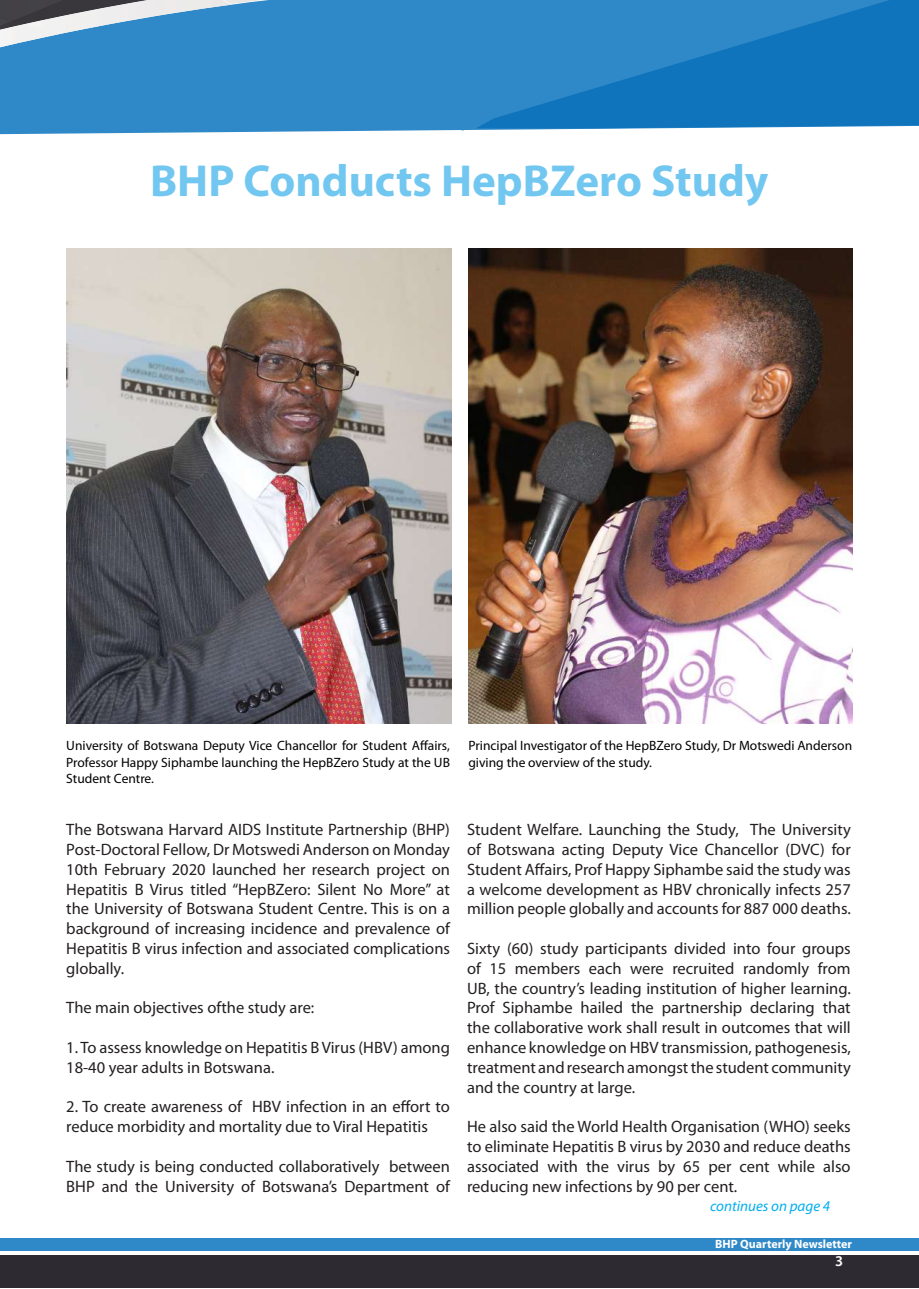
<style>
.page{position:relative;width:919px;height:1289px;background:#fff}
.page>*{position:absolute;margin:0;border:0;box-sizing:border-box;transform-origin:0 0}
.t1{font:700 45px "Myriad Pro";color:#72c7f0}
.t2{font:16.5px/19.8px "Myriad Pro";color:#231f20;text-align:justify}
.t3{font:italic 15px "Myriad Pro";color:#00aeef}
.t4{font:600 15px "Myriad Pro";color:#fff}
.t5{font:13.5px/16.2px "Myriad Pro";color:#000}
.t6{font:700 12px "Myriad Pro";color:#fff}
</style>
<div class="page">
<div style="left:0;top:0;width:682px;height:135px;background:#2f88c7"></div>
<img style="left:25px;top:0;width:206px;height:33px">
<img style="left:0;top:0;width:64px;height:21px">
<img style="left:12px;top:21px;width:13px;height:3px">
<img style="left:0;top:24px;width:63px;height:23px">
<svg style="left:0;top:18px;width:12px;height:8px"></svg>
<svg style="left:476px;top:0;width:442px;height:128px;background:#1f7dc1"></svg>
<img style="left:224px;top:0;width:39px;height:4px">
<div style="left:0;top:1254px;width:918px;height:33px;background:#2d2b31"></div>
<div style="left:0;top:1238px;width:918px;height:12px;background:#2f88c7"></div>
<img style="left:468px;top:249px;width:384px;height:474px">
<img style="left:66px;top:249px;width:385px;height:474px">
<h1 class="t1" style="left:150px;top:152px;width:619px">BHP Conducts HepBZero Study</h1>
<p class="t5" style="left:66px;top:737px;width:385px;text-align:justify">University of Botswana Deputy Vice Chancellor for Student Affairs, Professor Happy Siphambe launching the HepBZero Study at the UB Student Centre.</p>
<p class="t2" style="left:66px;top:819px;width:385px">The Botswana Harvard AIDS Institute Partnership (BHP)<br>Post-Doctoral Fellow, Dr Motswedi Anderson on Monday 10th February 2020 launched her research project on Hepatitis B Virus titled “HepBZero: Silent No More” at the University of Botswana Student Centre. This is on a background of increasing incidence and prevalence of Hepatitis B virus infection and associated complications globally.</p>
<p class="t2" style="left:66px;top:997px;width:249px">The main objectives ofthe study are:</p>
<p class="t2" style="left:66px;top:1037px;width:385px">1. To assess knowledge on Hepatitis B Virus (HBV) among<br>18-40 year adults in Botswana.</p>
<p class="t2" style="left:66px;top:1096px;width:385px">2. To create awareness of HBV infection in an effort to reduce morbidity and mortality due to Viral Hepatitis</p>
<p class="t2" style="left:66px;top:1156px;width:385px">The study is being conducted collaboratively between<br>BHP and the University of Botswana’s Department of</p>
<p class="t5" style="left:468px;top:737px;width:385px">Principal Investigator of the HepBZero Study, Dr Motswedi Anderson giving the overview of the study.</p>
<p class="t2" style="left:467px;top:819px;width:385px">Student Welfare. Launching the Study, The University of Botswana acting Deputy Vice Chancellor (DVC) for Student Affairs, Prof Happy Siphambe said the study was a welcome development as HBV chronically infects 257 million people globally and accounts for 887 000 deaths.</p>
<p class="t2" style="left:467px;top:938px;width:385px">Sixty (60) study participants divided into four groups of 15 members each were recruited randomly from UB, the country’s leading institution of higher learning.<br>Prof Siphambe hailed the partnership declaring that the collaborative work shall result in outcomes that will enhance knowledge on HBV transmission, pathogenesis, treatment and research amongst the student community and the country at large.</p>
<p class="t2" style="left:467px;top:1116px;width:385px">He also said the World Health Organisation (WHO) seeks to eliminate Hepatitis B virus by 2030 and reduce deaths associated with the virus by 65 per cent while also reducing new infections by 90 per cent.</p>
<p class="t3" style="left:710px;top:1196px;width:122px">continues on page 4</p>
<p class="t6" style="left:715px;top:1236px;width:138px">BHP Quarterly Newsletter</p>
<p class="t4" style="left:835px;top:1251px;width:10px">3</p>
</div>
